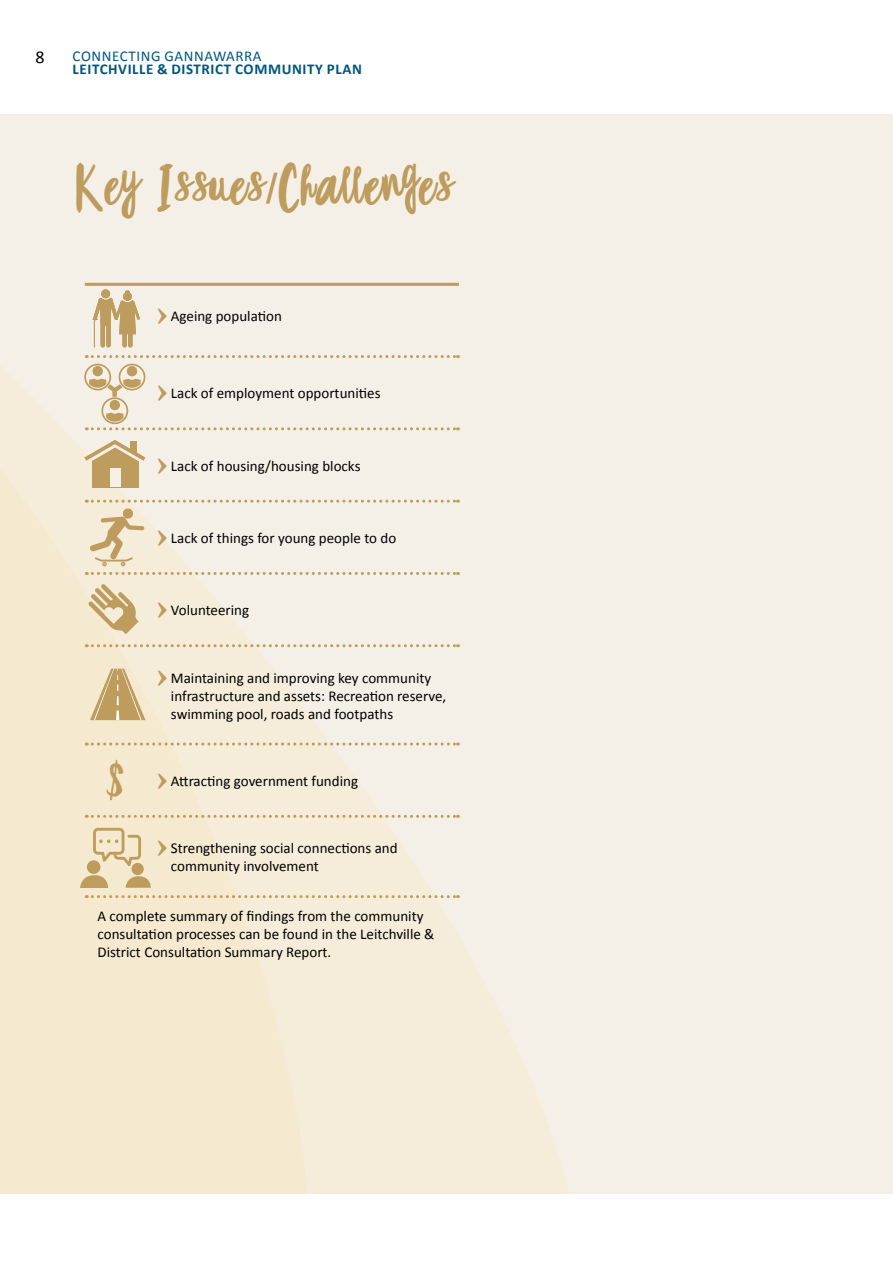
<style>
.page{position:relative;width:893px;height:1263px;background:#fff}
.page>*{position:absolute;margin:0;border:0;box-sizing:border-box;transform-origin:0 0}
.t1{font:36px "Wired Pop Free";color:#bd9c5e}
.t2{font:18px "Calibri";color:#000}
.t3{font:15px/18px "Calibri";color:#000}
.t4{font:700 15px "Calibri";letter-spacing:.04em;color:#00567d}
.t5{font:15px "Calibri";letter-spacing:.04em;color:#00567d}
.s1{font-family:"Borgund"}
.s2{font-family:"Arrowstfb";color:#bd9c5e}
</style>
<div class="page">
<div style="left:0;top:115px;width:893px;height:1080px;background:#f5f0e7"></div>
<svg style="left:0;top:282px;width:570px;height:913px"></svg>
<svg style="left:0;top:468px;width:308px;height:727px;fill:#f5e9d0"></svg>
<hr style="left:85px;top:283px;width:374px;height:3px;background:#bd9c5e">
<svg style="left:86px;top:355px;width:372px;height:3px"></svg>
<svg style="left:86px;top:572px;width:372px;height:3px"></svg>
<svg style="left:86px;top:644px;width:372px;height:3px"></svg>
<svg style="left:86px;top:742px;width:372px;height:3px"></svg>
<svg style="left:86px;top:815px;width:372px;height:3px"></svg>
<svg style="left:86px;top:895px;width:372px;height:3px"></svg>
<svg style="left:90px;top:669px;width:55px;height:51px;background:#d5bd91"></svg>
<svg style="left:88px;top:584px;width:51px;height:50px"></svg>
<div style="left:92px;top:461px;width:46px;height:26px;background:#bd9c5e"></div>
<svg style="left:84px;top:440px;width:61px;height:21px"></svg>
<div style="left:110px;top:468px;width:10px;height:19px;background:#f5f0e7"></div>
<div style="left:131px;top:441px;width:6px;height:12px;background:#bd9c5e"></div>
<svg style="left:93px;top:290px;width:47px;height:57px"></svg>
<svg style="left:86px;top:500px;width:372px;height:66px"></svg>
<svg style="left:84px;top:364px;width:374px;height:66px"></svg>
<svg style="left:93px;top:828px;width:48px;height:38px;background:#e4d2ae"></svg>
<div style="left:87px;top:860px;width:13px;height:14px;background:#bd9c5e;border-radius:50%"></div>
<div style="left:132px;top:863px;width:12px;height:12px;background:#bd9c5e;border-radius:50%"></div>
<svg style="left:80px;top:875px;width:29px;height:13px"></svg>
<svg style="left:126px;top:876px;width:25px;height:12px"></svg>
<svg style="left:107px;top:759px;width:17px;height:41px"></svg>
<p class="t2" style="left:35px;top:45px;width:11px">8</p>
<p class="t5" style="left:73px;top:46px;width:191px">CONNECTING GANNAWARRA</p>
<p class="t4" style="left:73px;top:60px;width:291px">LEITCHVILLE &amp; DISTRICT COMMUNITY PLAN</p>
<h1 class="t1" style="left:77px;top:167px;width:379px">Key Issues<span class="s1">/</span>Challenges</h1>
<p class="t3" style="left:157px;top:307px;width:126px"><span class="s2">g</span> Ageing population</p>
<p class="t3" style="left:157px;top:384px;width:225px"><span class="s2">g</span> Lack of employment opportunities</p>
<p class="t3" style="left:157px;top:457px;width:205px"><span class="s2">g</span> Lack of housing/housing blocks</p>
<p class="t3" style="left:157px;top:529px;width:241px"><span class="s2">g</span> Lack of things for young people to do</p>
<p class="t3" style="left:157px;top:601px;width:94px"><span class="s2">g</span> Volunteering</p>
<p class="t3" style="left:171px;top:669px;width:277px;text-indent:-14px"><span class="s2">g</span> Maintaining and improving key community infrastructure and assets: Recreation reserve, swimming pool, roads and footpaths</p>
<p class="t3" style="left:157px;top:772px;width:202px"><span class="s2">g</span> Attracting government funding</p>
<p class="t3" style="left:171px;top:839px;width:228px;text-indent:-14px"><span class="s2">g</span> Strengthening social connections and community involvement</p>
<p class="t3" style="left:98px;top:907px;width:338px">A complete summary of findings from the community consultation processes can be found in the Leitchville &amp;<br>District Consultation Summary Report.</p>
</div>
